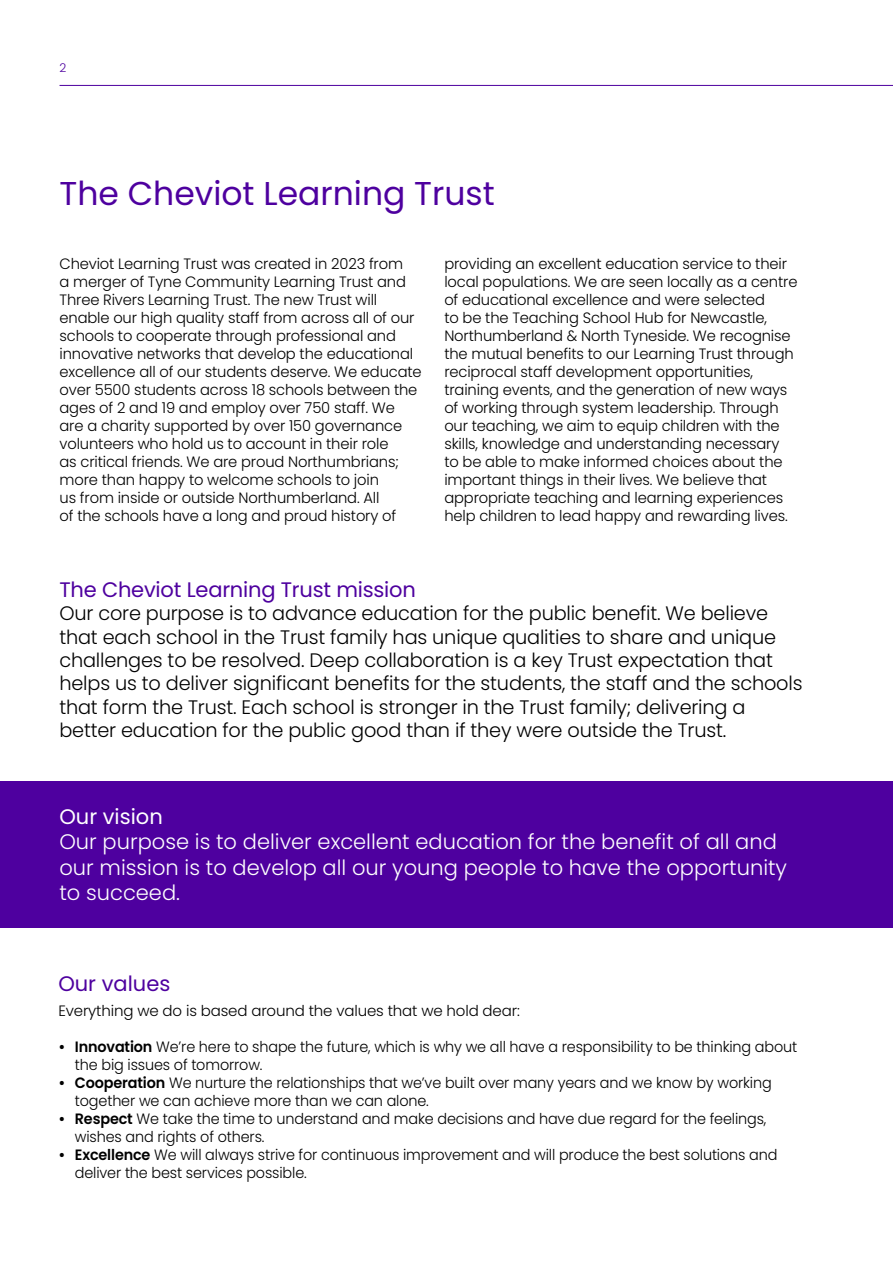
<style>
.page{position:relative;width:893px;height:1263px;background:#fff}
.page>*{position:absolute;margin:0;border:0;box-sizing:border-box;transform-origin:0 0}
.t1{font:33px "Poppins";color:#4e009f}
.t2{font:300 21px/25.2px "Poppins";color:#fff}
.t3{font:21px "Poppins";letter-spacing:-.01em;color:#4e009f}
.t4{font:21px "Poppins";color:#fff}
.t5{font:300 19.5px/23.4px "Poppins";letter-spacing:-.01em;color:#000}
.t6{font:300 15px/18px "Poppins";letter-spacing:-.01em;color:#000}
.t7{font:300 15px/18px "Poppins";letter-spacing:-.01em;color:#000;scale:.96 1}
.t8{font:300 12px "Poppins";color:#4e009f}
.s1{font-weight:600}
</style>
<div class="page">
<div style="left:0;top:781px;width:893px;height:147px;background:#4e009f"></div>
<hr style="left:60px;top:85px;width:833px;height:1px;background:#4e009f">
<p class="t8" style="left:60px;top:61px;width:8px">2</p>
<h1 class="t1" style="left:60px;top:174px;width:437px">The Cheviot Learning Trust</h1>
<p class="t6" style="left:60px;top:255px;width:364px">Cheviot Learning Trust was created in 2023 from<br>a merger of Tyne Community Learning Trust and Three Rivers Learning Trust. The new Trust will enable our high quality staff from across all of our schools to cooperate through professional and innovative networks that develop the educational excellence all of our students deserve. We educate over 5500 students across 18 schools between the ages of 2 and 19 and employ over 750 staff. We are a charity supported by over 150 governance volunteers who hold us to account in their role<br>as critical friends. We are proud Northumbrians; more than happy to welcome schools to join<br>us from inside or outside Northumberland. All<br>of the schools have a long and proud history of</p>
<p class="t6" style="left:444px;top:255px;width:355px">providing an excellent education service to their local populations. We are seen locally as a centre of educational excellence and were selected<br>to be the Teaching School Hub for Newcastle, Northumberland &amp; North Tyneside. We recognise the mutual benefits to our Learning Trust through reciprocal staff development opportunities, training events, and the generation of new ways of working through system leadership. Through our teaching, we aim to equip children with the skills, knowledge and understanding necessary to be able to make informed choices about the important things in their lives. We believe that appropriate teaching and learning experiences help children to lead happy and rewarding lives.</p>
<h2 class="t3" style="left:59px;top:577px;width:358px">The Cheviot Learning Trust mission</h2>
<p class="t5" style="left:59px;top:602px;width:745px">Our core purpose is to advance education for the public benefit. We believe that each school in the Trust family has unique qualities to share and unique challenges to be resolved. Deep collaboration is a key Trust expectation that helps us to deliver significant benefits for the students, the staff and the schools that form the Trust. Each school is stronger in the Trust family; delivering a better education for the public good than if they were outside the Trust.</p>
<h2 class="t4" style="left:59px;top:805px;width:105px">Our vision</h2>
<h2 class="t2" style="left:59px;top:830px;width:729px">Our purpose is to deliver excellent education for the benefit of all and our mission is to develop all our young people to have the opportunity to succeed.</h2>
<h2 class="t3" style="left:58px;top:971px;width:113px">Our values</h2>
<p class="t6" style="left:58px;top:1001px;width:463px">Everything we do is based around the values that we hold dear:</p>
<p class="t7" style="left:75px;top:1037px;width:754px;text-indent:-17px"><span class="s1">• Innovation</span> We’re here to shape the future, which is why we all have a responsibility to be thinking about the big issues of tomorrow.</p>
<p class="t7" style="left:75px;top:1073px;width:727px;text-indent:-17px"><span class="s1">• Cooperation</span> We nurture the relationships that we’ve built over many years and we know by working together we can achieve more than we can alone.</p>
<p class="t7" style="left:75px;top:1109px;width:722px;text-indent:-17px"><span class="s1">• Respect</span> We take the time to understand and make decisions and have due regard for the feelings, wishes and rights of others.</p>
<p class="t7" style="left:75px;top:1145px;width:733px;text-indent:-17px"><span class="s1">• Excellence</span> We will always strive for continuous improvement and will produce the best solutions and deliver the best services possible.</p>
</div>
